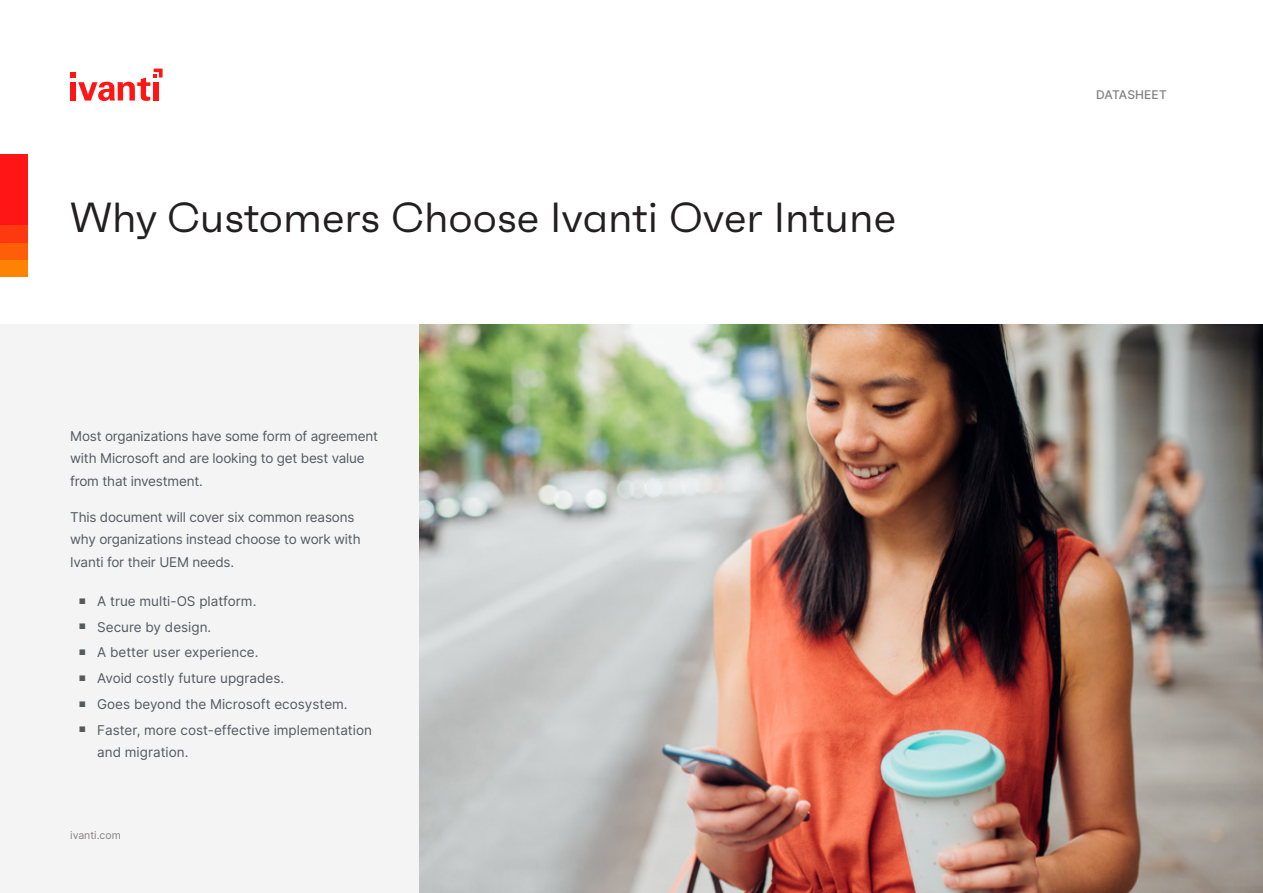
<style>
.page{position:relative;width:1263px;height:893px;background:#fff}
.page>*{position:absolute;margin:0;border:0;box-sizing:border-box;transform-origin:0 0}
.Main_title{font:42px "Faktum";color:#231f20}
.t1{font:13.5px/22.5px "Inter";letter-spacing:-.015em;color:#555960}
.t2{font:500 12px "Inter";letter-spacing:.01em;color:#848182}
.t3{font:10.5px "Inter";color:#848182}
</style>
<div class="page">
<div style="left:0;top:324px;width:420px;height:569px;background:#f4f4f4"></div>
<svg style="left:70px;top:69px;width:93px;height:32px"></svg>
<img style="left:420px;top:324px;width:843px;height:569px">
<div style="left:0;top:154px;width:27px;height:122px;background:#ff1515"></div>
<div style="left:0;top:259px;width:27px;height:17px;background:#ff8303"></div>
<div style="left:0;top:242px;width:27px;height:17px;background:#ff5e09"></div>
<div style="left:0;top:225px;width:27px;height:17px;background:#ff390f"></div>
<p class="Main_title" style="left:70px;top:192px;width:827px">Why Customers Choose Ivanti Over Intune</p>
<p class="t1" style="left:70px;top:424px;width:309px">Most organizations have some form of agreement with Microsoft and are looking to get best value from that investment.</p>
<p class="t1" style="left:70px;top:505px;width:292px">This document will cover six common reasons why organizations instead choose to work with<br>Ivanti for their UEM needs.</p>
<p class="t1" style="left:79px;top:589px;width:179px"><sup>■</sup> A true multi-OS platform.</p>
<p class="t1" style="left:79px;top:615px;width:134px"><sup>■</sup> Secure by design.</p>
<p class="t1" style="left:79px;top:641px;width:181px"><sup>■</sup> A better user experience.</p>
<p class="t1" style="left:79px;top:667px;width:207px"><sup>■</sup> Avoid costly future upgrades.</p>
<p class="t1" style="left:79px;top:692px;width:270px"><sup>■</sup> Goes beyond the Microsoft ecosystem.</p>
<p class="t1" style="left:97px;top:718px;width:276px;text-indent:-18px"><sup>■</sup> Faster, more cost-effective implementation and migration.</p>
<p class="t3" style="left:70px;top:828px;width:52px">ivanti.com</p>
<p class="t2" style="left:1096px;top:86px;width:72px">DATASHEET</p>
</div>
